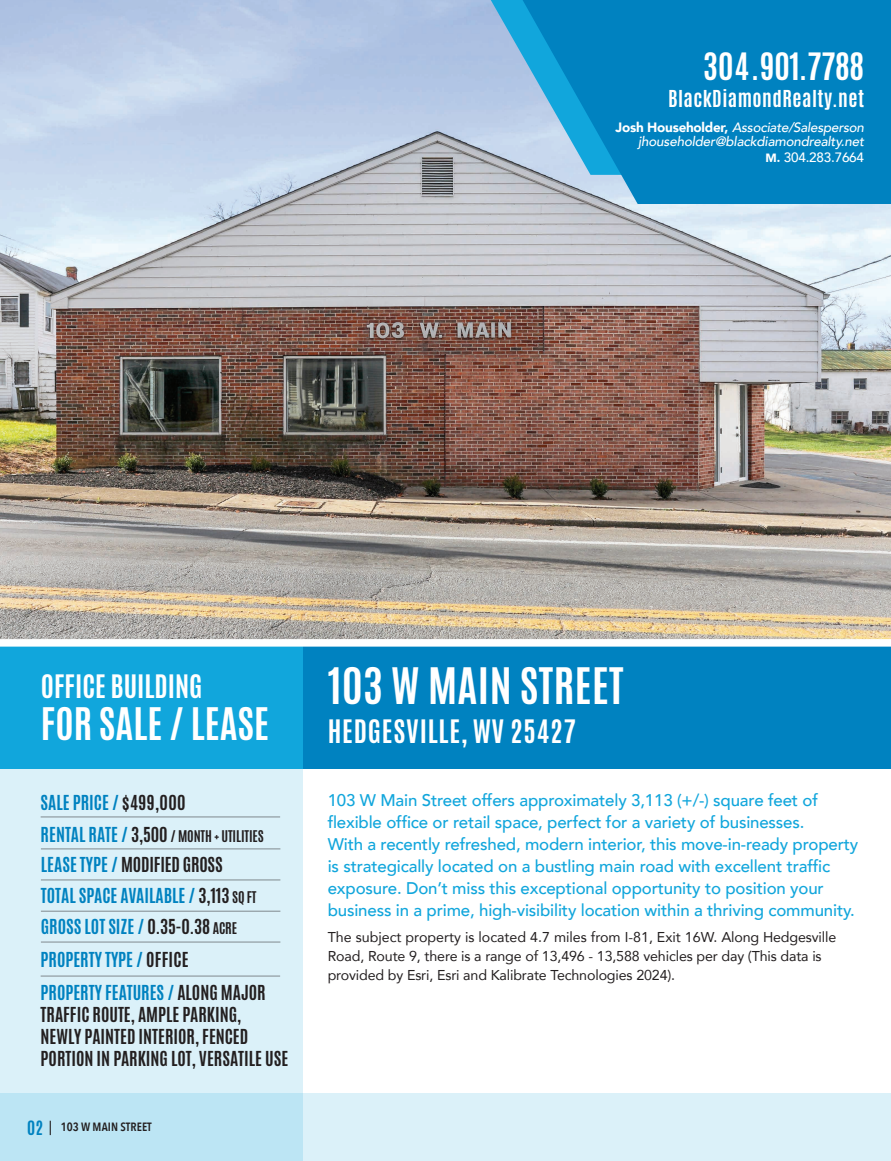
<style>
.page{position:relative;width:891px;height:1161px;background:#fff}
.page>*{position:absolute;margin:0;border:0;box-sizing:border-box;transform-origin:0 0}
.t1{font:700 42px "Antonio";letter-spacing:.01em;color:#fff}
.t2{font:700 37.5px "Antonio";color:#fff}
.t3{font:700 31.5px "Antonio";letter-spacing:-.015em;color:#fff}
.t4{font:700 27px "Antonio";letter-spacing:.03em;color:#fff}
.t5{font:700 27px "Antonio";color:#fff}
.t6{font:700 19.5px "Antonio";letter-spacing:.025em;color:#fff}
.t7{font:700 17.25px/31.2px "Antonio";color:#0082c0}
.t8{font:700 17.25px/22.2px "Antonio";color:#231f20}
.t9{font:500 16.8px/22px "Avenir";letter-spacing:-.01em;color:#11a6dc}
.t10{font:700 16.5px "Antonio";color:#0082c0}
.t11{font:14.25px/18.8px "Avenir";letter-spacing:-.01em;color:#231f20}
.t12{font:italic 500 13.5px/14.4px "Avenir";letter-spacing:-.015em;color:#fff;text-align:right}
.t13{font:700 13.5px "Antonio";letter-spacing:-.01em;color:#231f20}
.t14{font:500 13.5px "Avenir";letter-spacing:-.015em;color:#fff}
.t15{font:600 12px "Avenir Next Condensed";letter-spacing:.005em;color:#231f20}
.s1{font-weight:900;font-style:normal}
.s2{font-weight:900;font-size:12px}
.s3{color:#231f20}
.s4{font-size:17.25px;color:#0082c0}
.s5{font-size:17.25px}
.s6{font-size:13.5px;color:#231f20}
.s7{color:#0082c0}
</style>
<div class="page">
<img style="left:0;top:0;width:891px;height:639px">
<svg style="left:491px;top:0;width:32px;height:175px;background:#99c0df"></svg>
<div style="left:0;top:668px;width:302px;height:493px;background:#dbf1f9"></div>
<svg style="left:0;top:1094px;width:891px;height:67px;background:#d0ecf7"></svg>
<svg style="left:50px;top:1121px;width:1px;height:14px"></svg>
<div style="left:302px;top:642px;width:589px;height:126px;background:#0082c0"></div>
<div style="left:0;top:642px;width:302px;height:126px;background:#11a6dc"></div>
<div style="left:0;top:639px;width:891px;height:8px;background:#fff"></div>
<svg style="left:523px;top:0;width:368px;height:204px;background:#138bc4"></svg>
<hr style="left:41px;top:976px;width:239px;height:1px;background:#231f20">
<hr style="left:41px;top:880px;width:239px;height:1px;background:#231f20">
<hr style="left:41px;top:911px;width:239px;height:1px;background:#231f20">
<hr style="left:41px;top:942px;width:239px;height:1px;background:#231f20">
<hr style="left:41px;top:849px;width:239px;height:1px;background:#231f20">
<hr style="left:41px;top:817px;width:239px;height:1px;background:#231f20">
<h3 class="t3" style="left:703px;top:43px;width:162px">304.901.7788</h3>
<p class="t6" style="left:668px;top:84px;width:198px">BlackDiamondRealty.net</p>
<p class="t12" style="left:616px;top:120px;width:250px"><span class="s1">Josh Householder,</span> Associate/Salesperson jhouseholder@blackdiamondrealty.net</p>
<p class="t14" style="left:766px;top:145px;width:100px"><span class="s2">M.</span> 304.283.7664</p>
<h3 class="t5" style="left:41px;top:666px;width:163px">OFFICE BUILDING</h3>
<h2 class="t2" style="left:41px;top:696px;width:230px">FOR SALE / LEASE</h2>
<p class="t7" style="left:41px;top:787px;width:147px">SALE PRICE / <span class="s3">$499,000</span></p>
<p class="t13" style="left:41px;top:826px;width:225px"><span class="s4">RENTAL RATE /</span> <span class="s5">3,500</span> / MONTH + UTILITIES</p>
<p class="t7" style="left:41px;top:849px;width:217px">LEASE TYPE / <span class="s3">MODIFIED GROSS<br></span>TOTAL SPACE AVAILABLE / <span class="s3">3,113</span> <span class="s6">SQ FT<br></span>GROSS LOT SIZE / <span class="s3">0.35-0.38</span> <span class="s6">ACRE</span></p>
<p class="t7" style="left:41px;top:944px;width:149px">PROPERTY TYPE / <span class="s3">OFFICE</span></p>
<p class="t8" style="left:41px;top:982px;width:249px"><span class="s7">PROPERTY FEATURES /</span> ALONG MAJOR TRAFFIC ROUTE, AMPLE PARKING,<br>NEWLY PAINTED INTERIOR, FENCED PORTION IN PARKING LOT, VERSATILE USE</p>
<p class="t10" style="left:27px;top:1116px;width:17px">02</p>
<p class="t15" style="left:61px;top:1117px;width:93px">103 W MAIN STREET</p>
<h1 class="t1" style="left:328px;top:655px;width:297px">103 W MAIN STREET</h1>
<h3 class="t4" style="left:328px;top:711px;width:250px">HEDGESVILLE, WV 25427</h3>
<p class="t9" style="left:328px;top:788px;width:532px">103 W Main Street offers approximately 3,113 (+/-) square feet of flexible office or retail space, perfect for a variety of businesses.<br>With a recently refreshed, modern interior, this move-in-ready property is strategically located on a bustling main road with excellent traffic exposure. Don’t miss this exceptional opportunity to position your business in a prime, high-visibility location within a thriving community.</p>
<p class="t11" style="left:328px;top:927px;width:510px">The subject property is located 4.7 miles from I-81, Exit 16W. Along Hedgesville<br>Road, Route 9, there is a range of 13,496 - 13,588 vehicles per day (This data is provided by Esri, Esri and Kalibrate Technologies 2024).</p>
</div>
